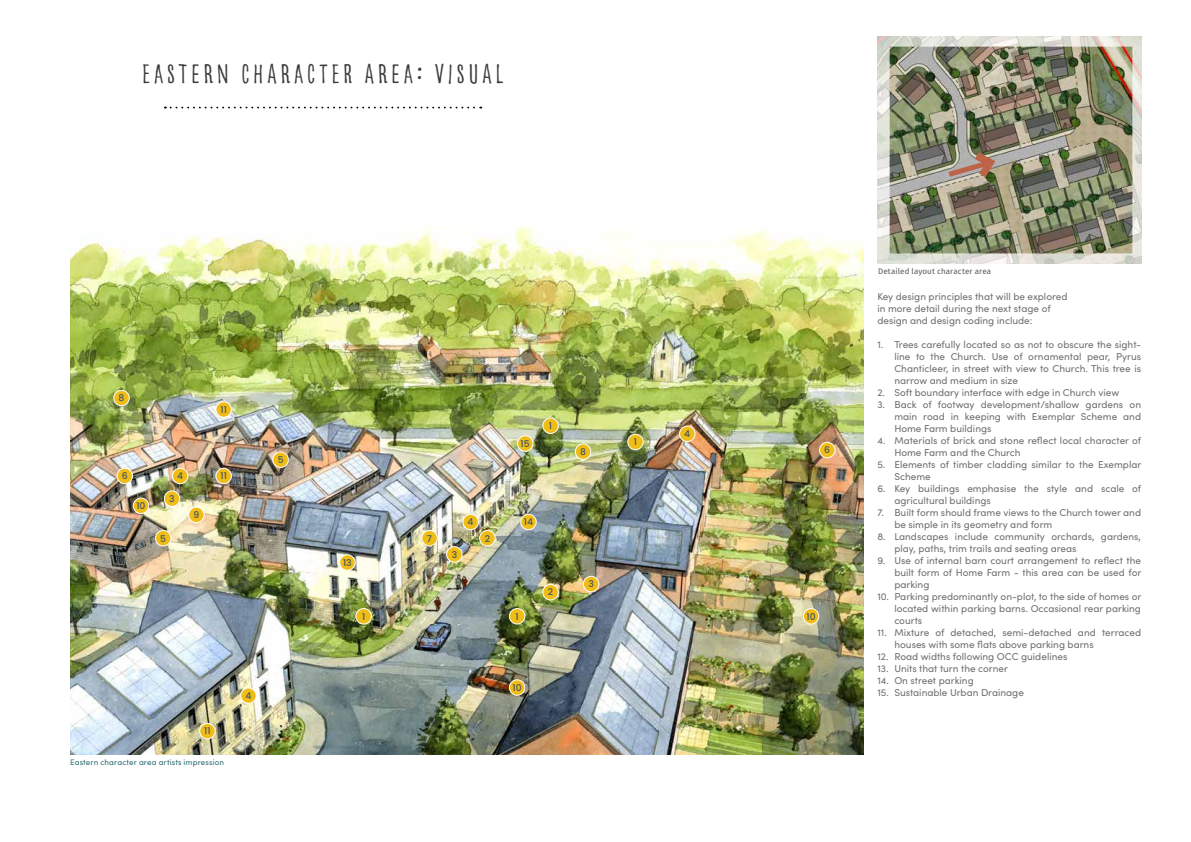
<style>
.page{position:relative;width:1191px;height:842px;background:#fff}
.page>*{position:absolute;margin:0;border:0;box-sizing:border-box;transform-origin:0 0}
.t1{font:28.7px "Goodlife Sans Condensed";letter-spacing:.1em;color:#3c3c3b}
.t2{font:10px/12px "Sofia Pro";color:#706f6f}
.t3{font:500 9.3px "Poppins";color:#435464}
.t4{font:8px "Sofia Pro";letter-spacing:.015em;color:#2e6c73}
.t5{font:8px "Fira Sans";letter-spacing:.015em;color:#585961}
</style>
<div class="page">
<img style="left:70px;top:227px;width:793px;height:527px">
<svg style="left:165px;top:107px;width:316px;height:2px"></svg>
<img style="left:877px;top:36px;width:264px;height:227px">
<div style="left:628px;top:434px;width:15px;height:16px;background:#f0bd16;border-radius:50%"></div>
<div style="left:627px;top:434px;width:16px;height:16px;border:1px solid #fff;border-radius:50%"></div>
<div style="left:509px;top:608px;width:16px;height:16px;background:#f0bd16;border-radius:50%"></div>
<div style="left:509px;top:608px;width:16px;height:16px;border:1px solid #fff;border-radius:50%"></div>
<div style="left:447px;top:547px;width:15px;height:15px;background:#f0bd16;border-radius:50%"></div>
<div style="left:446px;top:546px;width:16px;height:16px;border:1px solid #fff;border-radius:50%"></div>
<div style="left:164px;top:491px;width:16px;height:15px;background:#f0bd16;border-radius:50%"></div>
<div style="left:164px;top:490px;width:16px;height:17px;border:1px solid #fff;border-radius:50%"></div>
<div style="left:543px;top:418px;width:15px;height:15px;background:#f0bd16;border-radius:50%"></div>
<div style="left:542px;top:418px;width:17px;height:16px;border:1px solid #fff;border-radius:50%"></div>
<div style="left:356px;top:608px;width:15px;height:16px;background:#f0bd16;border-radius:50%"></div>
<div style="left:355px;top:608px;width:17px;height:16px;border:1px solid #fff;border-radius:50%"></div>
<div style="left:479px;top:530px;width:16px;height:16px;background:#f0bd16;border-radius:50%"></div>
<div style="left:479px;top:530px;width:16px;height:16px;border:1px solid #fff;border-radius:50%"></div>
<div style="left:543px;top:584px;width:15px;height:16px;background:#f0bd16;border-radius:50%"></div>
<div style="left:542px;top:584px;width:17px;height:16px;border:1px solid #fff;border-radius:50%"></div>
<div style="left:583px;top:576px;width:16px;height:16px;background:#f0bd16;border-radius:50%"></div>
<div style="left:583px;top:576px;width:16px;height:16px;border:1px solid #fff;border-radius:50%"></div>
<div style="left:241px;top:688px;width:15px;height:15px;background:#f0bd16;border-radius:50%"></div>
<div style="left:240px;top:687px;width:17px;height:17px;border:1px solid #fff;border-radius:50%"></div>
<div style="left:463px;top:514px;width:15px;height:16px;background:#f0bd16;border-radius:50%"></div>
<div style="left:462px;top:514px;width:17px;height:16px;border:1px solid #fff;border-radius:50%"></div>
<div style="left:172px;top:468px;width:16px;height:16px;background:#f0bd16;border-radius:50%"></div>
<div style="left:172px;top:468px;width:16px;height:16px;border:1px solid #fff;border-radius:50%"></div>
<div style="left:679px;top:426px;width:16px;height:16px;background:#f0bd16;border-radius:50%"></div>
<div style="left:679px;top:426px;width:16px;height:16px;border:1px solid #fff;border-radius:50%"></div>
<div style="left:273px;top:452px;width:15px;height:15px;background:#f0bd16;border-radius:50%"></div>
<div style="left:272px;top:452px;width:17px;height:16px;border:1px solid #fff;border-radius:50%"></div>
<div style="left:155px;top:530px;width:16px;height:16px;background:#f0bd16;border-radius:50%"></div>
<div style="left:155px;top:530px;width:16px;height:16px;border:1px solid #fff;border-radius:50%"></div>
<div style="left:117px;top:468px;width:15px;height:16px;background:#f0bd16;border-radius:50%"></div>
<div style="left:117px;top:468px;width:16px;height:16px;border:1px solid #fff;border-radius:50%"></div>
<div style="left:819px;top:442px;width:16px;height:16px;background:#f0bd16;border-radius:50%"></div>
<div style="left:819px;top:442px;width:16px;height:16px;border:1px solid #fff;border-radius:50%"></div>
<div style="left:422px;top:530px;width:15px;height:16px;background:#f0bd16;border-radius:50%"></div>
<div style="left:421px;top:530px;width:17px;height:16px;border:1px solid #fff;border-radius:50%"></div>
<div style="left:114px;top:390px;width:15px;height:16px;background:#f0bd16;border-radius:50%"></div>
<div style="left:113px;top:390px;width:17px;height:16px;border:1px solid #fff;border-radius:50%"></div>
<div style="left:575px;top:444px;width:16px;height:15px;background:#f0bd16;border-radius:50%"></div>
<div style="left:575px;top:443px;width:16px;height:17px;border:1px solid #fff;border-radius:50%"></div>
<div style="left:189px;top:507px;width:15px;height:16px;background:#f0bd16;border-radius:50%"></div>
<div style="left:188px;top:507px;width:16px;height:16px;border:1px solid #fff;border-radius:50%"></div>
<div style="left:133px;top:498px;width:16px;height:15px;background:#f0bd16;border-radius:50%"></div>
<div style="left:133px;top:498px;width:16px;height:16px;border:1px solid #fff;border-radius:50%"></div>
<div style="left:509px;top:680px;width:16px;height:15px;background:#f0bd16;border-radius:50%"></div>
<div style="left:509px;top:679px;width:16px;height:17px;border:1px solid #fff;border-radius:50%"></div>
<div style="left:803px;top:608px;width:15px;height:16px;background:#f0bd16;border-radius:50%"></div>
<div style="left:803px;top:608px;width:16px;height:16px;border:1px solid #fff;border-radius:50%"></div>
<div style="left:216px;top:468px;width:15px;height:16px;background:#f0bd16;border-radius:50%"></div>
<div style="left:215px;top:468px;width:17px;height:16px;border:1px solid #fff;border-radius:50%"></div>
<div style="left:200px;top:723px;width:15px;height:16px;background:#f0bd16;border-radius:50%"></div>
<div style="left:199px;top:723px;width:16px;height:16px;border:1px solid #fff;border-radius:50%"></div>
<div style="left:216px;top:402px;width:15px;height:15px;background:#f0bd16;border-radius:50%"></div>
<div style="left:215px;top:401px;width:17px;height:17px;border:1px solid #fff;border-radius:50%"></div>
<div style="left:340px;top:555px;width:15px;height:15px;background:#f0bd16;border-radius:50%"></div>
<div style="left:339px;top:554px;width:16px;height:17px;border:1px solid #fff;border-radius:50%"></div>
<div style="left:521px;top:514px;width:15px;height:16px;background:#f0bd16;border-radius:50%"></div>
<div style="left:520px;top:514px;width:16px;height:16px;border:1px solid #fff;border-radius:50%"></div>
<div style="left:517px;top:436px;width:16px;height:15px;background:#f0bd16;border-radius:50%"></div>
<div style="left:517px;top:435px;width:16px;height:17px;border:1px solid #fff;border-radius:50%"></div>
<svg style="left:943px;top:146px;width:57px;height:40px;background:#a08f7d"></svg>
<h1 class="t1" style="left:142px;top:58px;width:363px">EASTERN CHARACTER AREA: VISUAL</h1>
<p class="t3" style="left:119px;top:393px;width:7px">8</p>
<p class="t3" style="left:220px;top:404px;width:8px">11</p>
<p class="t3" style="left:122px;top:471px;width:7px">6</p>
<p class="t3" style="left:136px;top:500px;width:11px">10</p>
<p class="t3" style="left:177px;top:471px;width:7px">4</p>
<p class="t3" style="left:169px;top:493px;width:7px">3</p>
<p class="t3" style="left:160px;top:533px;width:7px">5</p>
<p class="t3" style="left:193px;top:509px;width:7px">9</p>
<p class="t3" style="left:220px;top:471px;width:8px">11</p>
<p class="t3" style="left:278px;top:454px;width:7px">5</p>
<p class="t3" style="left:204px;top:726px;width:8px">11</p>
<p class="t4" style="left:70px;top:756px;width:155px">Eastern character area artists impression</p>
<p class="t3" style="left:245px;top:690px;width:7px">4</p>
<p class="t3" style="left:343px;top:557px;width:10px">13</p>
<p class="t3" style="left:362px;top:611px;width:5px">1</p>
<p class="t3" style="left:520px;top:438px;width:11px">15</p>
<p class="t3" style="left:549px;top:420px;width:5px">1</p>
<p class="t3" style="left:427px;top:533px;width:7px">7</p>
<p class="t3" style="left:452px;top:549px;width:7px">3</p>
<p class="t3" style="left:467px;top:517px;width:7px">4</p>
<p class="t3" style="left:485px;top:533px;width:7px">2</p>
<p class="t3" style="left:524px;top:517px;width:11px">14</p>
<p class="t3" style="left:515px;top:611px;width:5px">1</p>
<p class="t3" style="left:548px;top:587px;width:7px">2</p>
<p class="t3" style="left:512px;top:682px;width:11px">10</p>
<p class="t3" style="left:580px;top:446px;width:7px">8</p>
<p class="t3" style="left:588px;top:579px;width:7px">3</p>
<p class="t3" style="left:634px;top:437px;width:5px">1</p>
<p class="t3" style="left:684px;top:428px;width:7px">4</p>
<p class="t3" style="left:824px;top:445px;width:7px">6</p>
<p class="t3" style="left:806px;top:611px;width:11px">10</p>
<p class="t5" style="left:878px;top:266px;width:115px">Detailed layout character area</p>
<p class="t2" style="left:877px;top:290px;width:192px">Key design principles that will be explored in more detail during the next stage of design and design coding include:</p>
<p class="t2" style="left:894px;top:338px;width:248px;text-align:justify;text-indent:-17px">1. Trees carefully located so as not to obscure the sight&shy;line to the Church. Use of ornamental pear, Pyrus Chanticleer, in street with view to Church. This tree is narrow and medium in size</p>
<p class="t2" style="left:877px;top:386px;width:243px">2. Soft boundary interface with edge in Church view</p>
<p class="t2" style="left:894px;top:398px;width:248px;text-align:justify;text-indent:-17px">3. Back of footway development/shallow gardens on main road in keeping with Exemplar Scheme and Home Farm buildings</p>
<p class="t2" style="left:894px;top:434px;width:248px;text-indent:-17px">4. Materials of brick and stone reflect local character of<br>Home Farm and the Church</p>
<p class="t2" style="left:894px;top:458px;width:248px;text-indent:-17px">5. Elements of timber cladding similar to the Exemplar<br>Scheme</p>
<p class="t2" style="left:894px;top:482px;width:248px;text-indent:-17px">6. Key buildings emphasise the style and scale of agricultural buildings</p>
<p class="t2" style="left:894px;top:506px;width:248px;text-indent:-17px">7. Built form should frame views to the Church tower and be simple in its geometry and form</p>
<p class="t2" style="left:894px;top:530px;width:248px;text-indent:-17px">8. Landscapes include community orchards, gardens, play, paths, trim trails and seating areas</p>
<p class="t2" style="left:894px;top:554px;width:248px;text-align:justify;text-indent:-17px">9. Use of internal barn court arrangement to reflect the built form of Home Farm - this area can be used for parking</p>
<p class="t2" style="left:894px;top:590px;width:248px;text-align:justify;text-indent:-17px">10. Parking predominantly on-plot, to the side of homes or located within parking barns. Occasional rear parking courts</p>
<p class="t2" style="left:894px;top:626px;width:248px;text-indent:-17px">11. Mixture of detached, semi-detached and terraced houses with some flats above parking barns</p>
<p class="t2" style="left:877px;top:650px;width:192px">12. Road widths following OCC guidelines</p>
<p class="t2" style="left:877px;top:662px;width:132px">13. Units that turn the corner</p>
<p class="t2" style="left:877px;top:674px;width:98px">14. On street parking</p>
<p class="t2" style="left:877px;top:686px;width:148px">15. Sustainable Urban Drainage</p>
</div>
